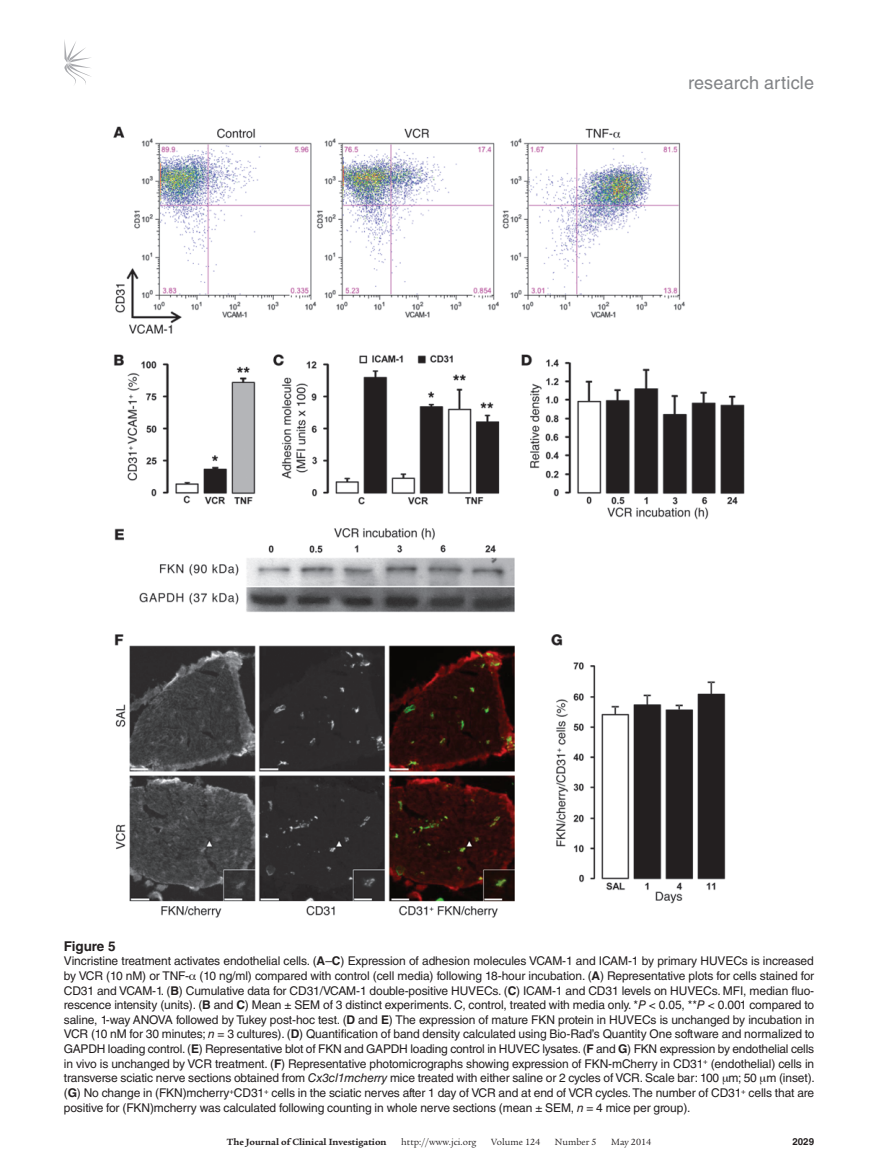
<style>
.page{position:relative;width:878px;height:1175px;background:#fff}
.page>*{position:absolute;margin:0;border:0;box-sizing:border-box;transform-origin:0 0}
.t1{font:18px "Helvetica LT Std";letter-spacing:.01em;color:#808285}
.t2{font:700 13.5px "Helvetica LT Std";color:#231f20}
.t3{font:12px/14.7px "Helvetica LT Std";letter-spacing:-.01em;color:#231f20;text-align:justify}
.t4{font:9.75px "Legacy Serif Std";color:#231f20}
.t5{font:700 9.75px "Legacy Serif Std";color:#231f20}
.t6{font:700 9.75px "Helvetica LT Std";color:#231f20}
.s1{font-weight:700}
.s2{font-style:italic}
</style>
<div class="page">
<svg style="left:64px;top:40px;width:27px;height:45px"></svg>
<img style="left:113px;top:126px;width:632px;height:792px">
<h1 class="t1" style="left:688px;top:73px;width:127px">research article</h1>
<p class="t2" style="left:64px;top:937px;width:53px">Figure 5</p>
<p class="t3" style="left:64px;top:953px;width:752px">Vincristine treatment activates endothelial cells. (<span class="s1">A</span>–<span class="s1">C</span>) Expression of adhesion molecules VCAM-1 and ICAM-1 by primary HUVECs is increased by VCR (10 nM) or TNF- (10 ng/ml) compared with control (cell media) following 18-hour incubation. (<span class="s1">A</span>) Representative plots for cells stained for CD31 and VCAM-1. (<span class="s1">B</span>) Cumulative data for CD31/VCAM-1 double-positive HUVECs. (<span class="s1">C</span>) ICAM-1 and CD31 levels on HUVECs. MFI, median fluo&shy;rescence intensity (units). (<span class="s1">B</span> and <span class="s1">C</span>) Mean ± SEM of 3 distinct experiments. C, control, treated with media only. *<span class="s2">P</span> &lt; 0.05, **<span class="s2">P</span> &lt; 0.001 compared to saline, 1-way ANOVA followed by Tukey post-hoc test. (<span class="s1">D</span> and <span class="s1">E</span>) The expression of mature FKN protein in HUVECs is unchanged by incubation in VCR (10 nM for 30 minutes; <span class="s2">n</span> = 3 cultures). (<span class="s1">D</span>) Quantification of band density calculated using Bio-Rad’s Quantity One software and normalized to GAPDH loading control. (<span class="s1">E</span>) Representative blot of FKN and GAPDH loading control in HUVEC lysates. (<span class="s1">F</span> and <span class="s1">G</span>) FKN expression by endothelial cells in vivo is unchanged by VCR treatment. (<span class="s1">F</span>) Representative photomicrographs showing expression of FKN-mCherry in CD31<sup>+</sup> (endothelial) cells in transverse sciatic nerve sections obtained from <span class="s2">Cx3cl1mcherry</span> mice treated with either saline or 2 cycles of VCR. Scale bar: 100 m; 50 m (inset). (<span class="s1">G</span>) No change in (FKN)mcherry<sup>+</sup>CD31<sup>+</sup> cells in the sciatic nerves after 1 day of VCR and at end of VCR cycles. The number of CD31<sup>+</sup> cells that are positive for (FKN)mcherry was calculated following counting in whole nerve sections (mean ± SEM, <span class="s2">n</span> = 4 mice per group).</p>
<p class="t5" style="left:227px;top:1135px;width:161px">The Journal of Clinical Investigation</p>
<p class="t4" style="left:401px;top:1136px;width:77px">http://www.jci.org</p>
<p class="t4" style="left:491px;top:1136px;width:50px">Volume 124</p>
<p class="t4" style="left:555px;top:1136px;width:43px">Number 5</p>
<p class="t4" style="left:611px;top:1136px;width:41px">May 2014</p>
<p class="t6" style="left:792px;top:1135px;width:23px">2029</p>
</div>
